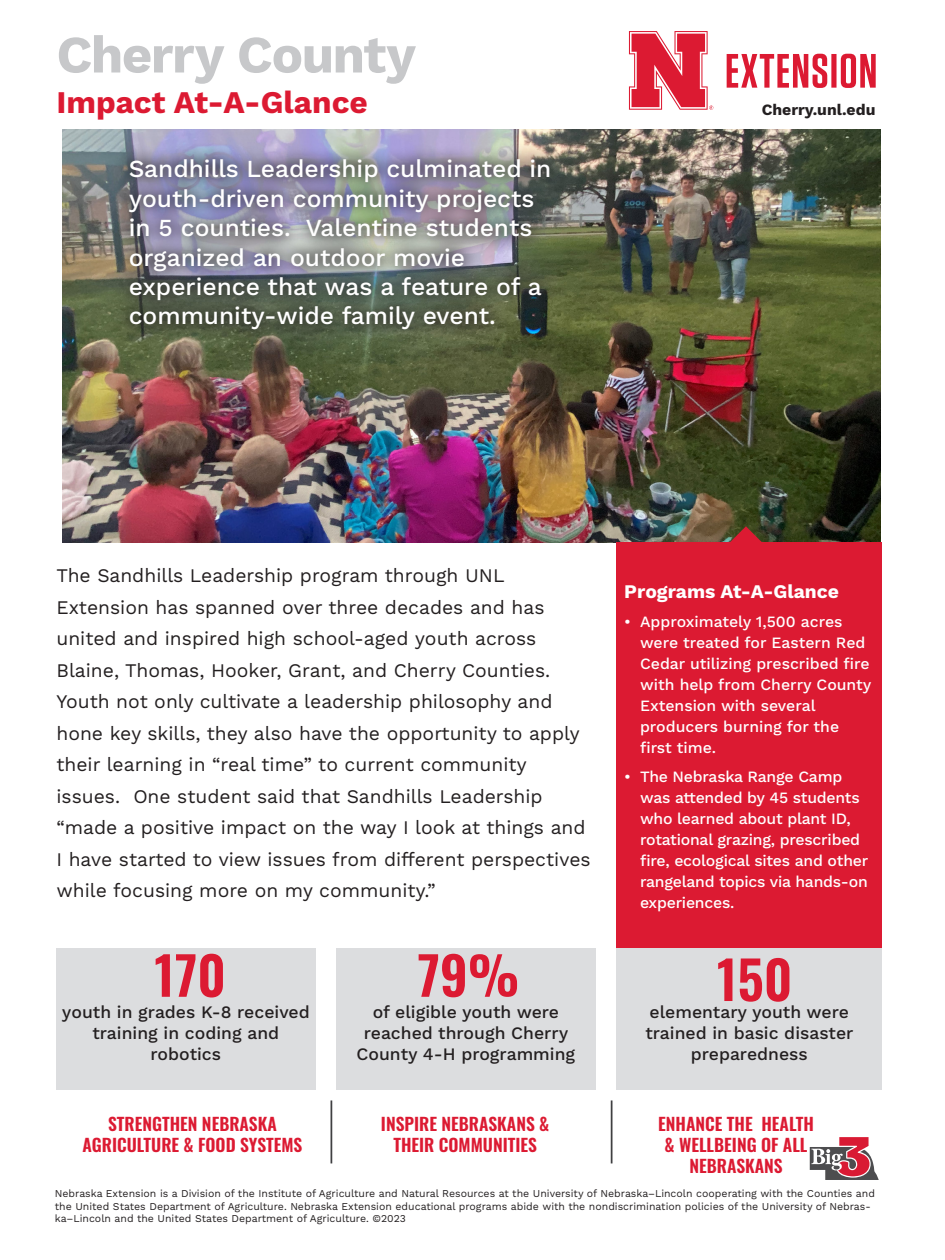
<style>
.page{position:relative;width:945px;height:1260px;background:#fff}
.page>*{position:absolute;margin:0;border:0;box-sizing:border-box;transform-origin:0 0}
.t1{font:700 52.5px "Work Sans";letter-spacing:-.03em;color:#c7c8ca}
.t2{font:600 52.5px "Oswald";color:#dc1a32}
.t3{font:700 31.5px "Work Sans";color:#dc1a32}
.t4{font:500 24.5px/29.4px "Work Sans";color:#fff}
.t5{font:19.25px/31.5px "Work Sans";color:#231f20}
.t6{font:700 19.25px "Work Sans";color:#fff}
.t7{font:500 17.5px/21px "Work Sans";color:#231f20;text-align:center}
.t8{font:600 17.5px/21px "Oswald";color:#dc1a32;text-align:center}
.t9{font:500 15.75px/21px "Work Sans";letter-spacing:-.015em;color:#fff}
.t10{font:700 15.75px "Work Sans";color:#231f20}
.t11{font:10.5px/12.6px "Work Sans";color:#231f20}
</style>
<div class="page">
<img style="left:63px;top:130px;width:817px;height:413px">
<div style="left:336px;top:948px;width:260px;height:142px;background:#dcdddf"></div>
<div style="left:616px;top:948px;width:266px;height:142px;background:#dcdddf"></div>
<svg style="left:727px;top:54px;width:149px;height:34px"></svg>
<svg style="left:629px;top:31px;width:84px;height:79px"></svg>
<div style="left:616px;top:543px;width:266px;height:405px;background:#dc1a32"></div>
<div style="left:112px;top:142px;width:455px;height:205px;background:#231f20;opacity:.75"></div>
<svg style="left:729px;top:526px;width:34px;height:17px"></svg>
<div style="left:56px;top:948px;width:260px;height:142px;background:#dcdddf"></div>
<svg style="left:809px;top:1137px;width:70px;height:43px"></svg>
<hr style="left:331px;top:1100px;width:1px;height:63px;background:#404042">
<hr style="left:611px;top:1100px;width:1px;height:63px;background:#404042">
<p class="t1" style="left:56px;top:24px;width:361px">Cherry County</p>
<p class="t3" style="left:56px;top:84px;width:313px">Impact At-A-Glance</p>
<p class="t4" style="left:129px;top:155px;width:424px">Sandhills Leadership culminated in youth-driven community projects in 5 counties. Valentine students organized an outdoor movie experience that was a feature of a community-wide family event.</p>
<p class="t10" style="left:762px;top:101px;width:115px">Cherry.unl.edu</p>
<p class="t5" style="left:56px;top:561px;width:536px">The Sandhills Leadership program through UNL Extension has spanned over three decades and has united and inspired high school-aged youth across Blaine, Thomas, Hooker, Grant, and Cherry Counties.<br>Youth not only cultivate a leadership philosophy and hone key skills, they also have the opportunity to apply their learning in “real time” to current community issues. One student said that Sandhills Leadership “made a positive impact on the way I look at things and I have started to view issues from different perspectives while focusing more on my community.”</p>
<p class="t2" style="left:154px;top:948px;width:73px">170</p>
<p class="t7" style="left:62px;top:1002px;width:249px">youth in grades K-8 received training in coding and robotics</p>
<p class="t7" style="left:373px;top:1002px;width:188px">of eligible youth were</p>
<p class="t2" style="left:418px;top:948px;width:103px">79%</p>
<p class="t7" style="left:357px;top:1023px;width:220px">reached through Cherry<br>County 4-H programming</p>
<p class="t6" style="left:624px;top:580px;width:216px">Programs At-A-Glance</p>
<p class="t9" style="left:640px;top:612px;width:233px;text-indent:-16px">• Approximately 1,500 acres were treated for Eastern Red<br>Cedar utilizing prescribed fire with help from Cherry County<br>Extension with several producers burning for the first time.</p>
<p class="t9" style="left:640px;top:766px;width:230px;text-indent:-16px">• The Nebraska Range Camp was attended by 45 students who learned about plant ID, rotational grazing, prescribed fire, ecological sites and other rangeland topics via hands-on experiences.</p>
<p class="t2" style="left:717px;top:952px;width:77px">150</p>
<p class="t7" style="left:645px;top:1002px;width:209px">elementary youth were trained in basic disaster preparedness</p>
<p class="t8" style="left:83px;top:1114px;width:221px">STRENGTHEN NEBRASKA<br>AGRICULTURE &amp; FOOD SYSTEMS</p>
<p class="t8" style="left:381px;top:1114px;width:170px">INSPIRE NEBRASKANS &amp;<br>THEIR COMMUNITIES</p>
<p class="t8" style="left:658px;top:1114px;width:157px">ENHANCE THE HEALTH &amp; WELLBEING OF ALL<br>NEBRASKANS</p>
<p class="t11" style="left:55px;top:1188px;width:822px">Nebraska Extension is a Division of the Institute of Agriculture and Natural Resources at the University of Nebraska–Lincoln cooperating with the Counties and the United States Department of Agriculture. Nebraska Extension educational programs abide with the nondiscrimination policies of the University of Nebras&shy;ka–Lincoln and the United States Department of Agriculture. ©2023</p>
</div>
